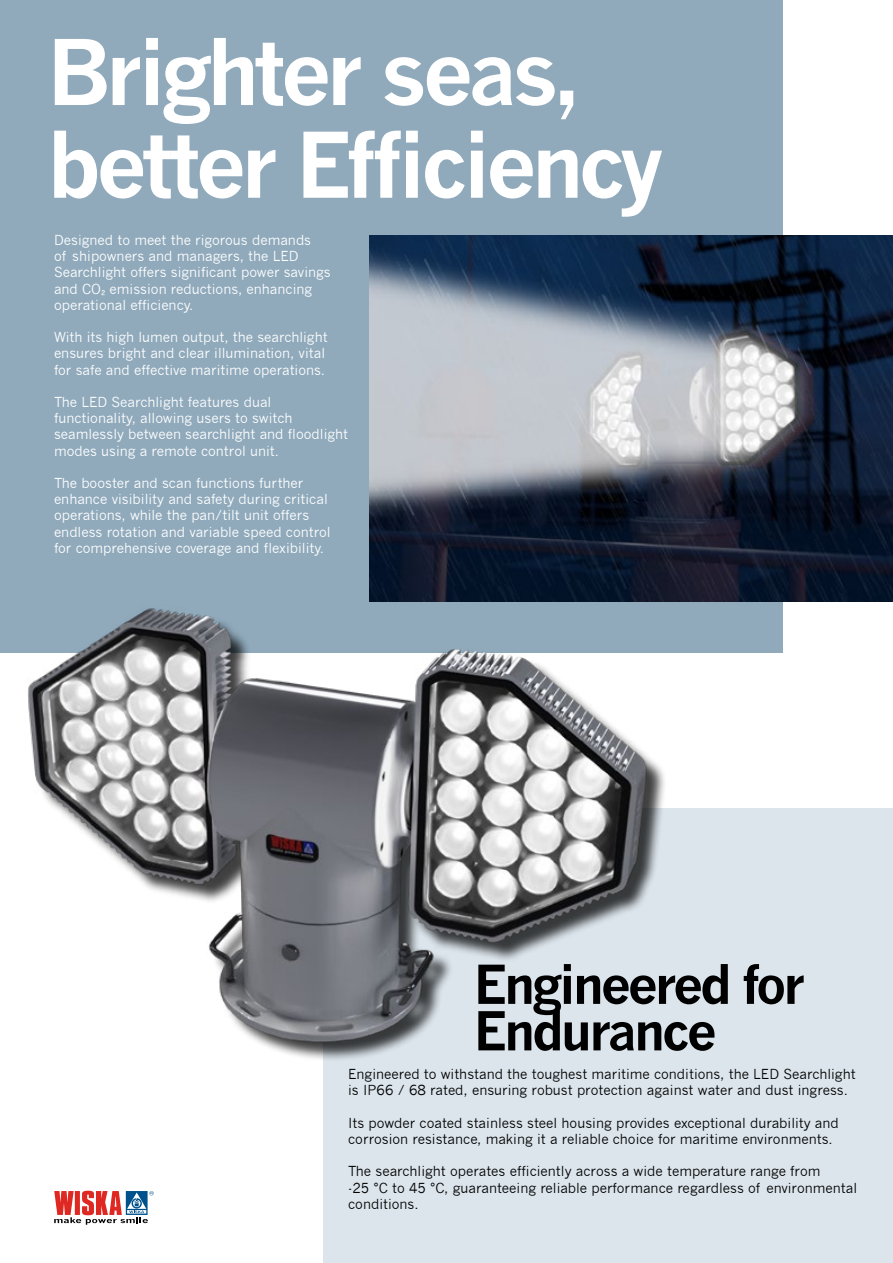
<style>
.page{position:relative;width:893px;height:1263px;background:#fff}
.page>*{position:absolute;margin:0;border:0;box-sizing:border-box;transform-origin:0 0}
.t1{font:700 88.5px/92.7px "News Gothic";letter-spacing:-.06em;color:#fff}
.t2{font:700 52.5px/46.5px "News Gothic";letter-spacing:-.06em;color:#000}
.t3{font:13.5px/16.2px "News Gothic";color:#fff}
.t4{font:13.5px/16.2px "News Gothic";color:#000}
</style>
<div class="page">
<div style="left:0;top:0;width:782px;height:653px;background:#90aabc"></div>
<div style="left:323px;top:809px;width:570px;height:454px;background:#dce5ec"></div>
<img style="left:370px;top:235px;width:523px;height:367px">
<img style="left:28px;top:533px;width:677px;height:527px">
<svg style="left:54px;top:1191px;width:100px;height:34px"></svg>
<h1 class="t1" style="left:47px;top:25px;width:619px">Brighter seas, better Efficiency</h1>
<p class="t3" style="left:54px;top:232px;width:278px">Designed to meet the rigorous demands<br>of shipowners and managers, the LED Searchlight offers significant power savings and CO² emission reductions, enhancing operational efficiency.</p>
<p class="t3" style="left:54px;top:329px;width:275px">With its high lumen output, the searchlight ensures bright and clear illumination, vital for safe and effective maritime operations.</p>
<p class="t3" style="left:54px;top:394px;width:296px">The LED Searchlight features dual functionality, allowing users to switch seamlessly between searchlight and floodlight modes using a remote control unit.</p>
<p class="t3" style="left:54px;top:475px;width:278px">The booster and scan functions further enhance visibility and safety during critical operations, while the pan/tilt unit offers endless rotation and variable speed control for comprehensive coverage and flexibility.</p>
<h2 class="t2" style="left:474px;top:960px;width:333px">Engineered for<br>Endurance</h2>
<p class="t4" style="left:348px;top:1066px;width:509px">Engineered to withstand the toughest maritime conditions, the LED Searchlight is IP66 / 68 rated, ensuring robust protection against water and dust ingress.</p>
<p class="t4" style="left:348px;top:1115px;width:492px">Its powder coated stainless steel housing provides exceptional durability and corrosion resistance, making it a reliable choice for maritime environments.</p>
<p class="t4" style="left:348px;top:1163px;width:510px">The searchlight operates efficiently across a wide temperature range from<br>-25 °C to 45 °C, guaranteeing reliable performance regardless of environmental conditions.</p>
</div>
